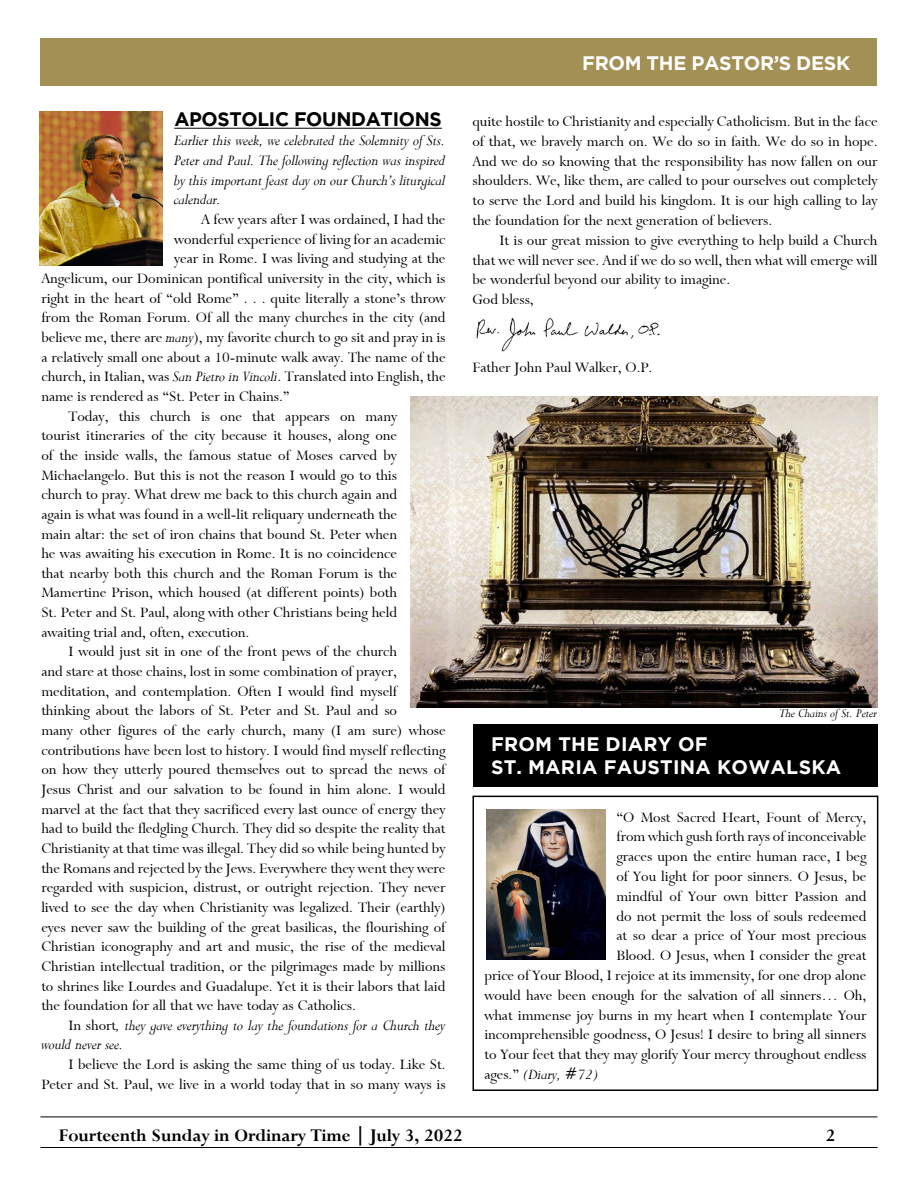
<style>
.page{position:relative;width:918px;height:1188px;background:#fff}
.page>*{position:absolute;margin:0;border:0;box-sizing:border-box;transform-origin:0 0}
.t1{font:19.5px "Bronte Bold SWFTE";color:#000}
.t2{font:700 19.5px/23.4px "Gotham";letter-spacing:.015em;color:#fff}
.t3{font:700 19.5px "Gotham";letter-spacing:-.015em;color:#000}
.t4{font:700 19.5px "Gotham";letter-spacing:-.015em;color:#fff}
.t5{font:16.5px/19.8px "Bronte Regular SWFTE";color:#000;text-align:right}
.t6{font:16.5px/19.6px "Bronte Italic SWFTE";color:#000;text-align:justify}
.t7{font:13.5px "Bronte Italic SWFTE";color:#000}
.s1{font-family:"Bronte Italic SWFTE"}
.s2{font-family:"Bronte Regular SWFTE"}
</style>
<div class="page">
<hr style="left:40px;top:1147px;width:838px;height:1px;background:#000">
<hr style="left:40px;top:1117px;width:838px;height:1px;background:#000">
<div style="left:40px;top:39px;width:838px;height:47px;background:#a39054"></div>
<img style="left:486px;top:809px;width:120px;height:150px">
<div style="left:473px;top:724px;width:405px;height:63px;background:#000"></div>
<div style="left:472px;top:796px;width:406px;height:295px;border:2px solid #000"></div>
<img style="left:40px;top:112px;width:122px;height:153px">
<hr style="left:174px;top:128px;width:268px;height:1px;background:#000">
<img style="left:476px;top:317px;width:184px;height:35px">
<img style="left:411px;top:396px;width:467px;height:312px">
<p class="t3" style="left:174px;top:108px;width:269px">APOSTOLIC FOUNDATIONS</p>
<p class="t6" style="left:174px;top:131px;width:273px">Earlier this week, we celebrated the Solemnity of Sts.<br>Peter and Paul. The following reflection was inspired by this important feast day on our Church’s liturgical calendar.</p>
<p class="t5" style="left:201px;top:210px;width:246px">A few years after I was ordained, I had the</p>
<p class="t5" style="left:174px;top:229px;width:273px">wonderful experience of living for an academic</p>
<p class="t5" style="left:174px;top:249px;width:273px">year in Rome. I was living and studying at the</p>
<p class="t5" style="left:41px;top:269px;width:406px">Angelicum, our Dominican pontifical university in the city, which is</p>
<p class="t5" style="left:41px;top:288px;width:406px">right in the heart of “old Rome” . . . quite literally a stone’s throw</p>
<p class="t5" style="left:41px;top:308px;width:406px">from the Roman Forum. Of all the many churches in the city (and</p>
<p class="t5" style="left:41px;top:327px;width:406px">believe me, there are <span class="s1">many</span>), my favorite church to go sit and pray in is</p>
<p class="t5" style="left:41px;top:347px;width:406px">a relatively small one about a 10-minute walk away. The name of the</p>
<p class="t5" style="left:41px;top:367px;width:406px">church, in Italian, was <span class="s1">San Pietro in Vincoli</span>. Translated into English, the</p>
<p class="t5" style="left:41px;top:386px;width:250px">name is rendered as “St. Peter in Chains.”</p>
<p class="t5" style="left:68px;top:406px;width:330px">Today, this church is one that appears on many</p>
<p class="t5" style="left:41px;top:426px;width:357px">tourist itineraries of the city because it houses, along one</p>
<p class="t5" style="left:41px;top:445px;width:357px">of the inside walls, the famous statue of Moses carved by</p>
<p class="t5" style="left:41px;top:465px;width:357px">Michaelangelo. But this is not the reason I would go to this</p>
<p class="t5" style="left:41px;top:485px;width:357px">church to pray. What drew me back to this church again and</p>
<p class="t5" style="left:41px;top:504px;width:357px">again is what was found in a well-lit reliquary underneath the</p>
<p class="t5" style="left:41px;top:524px;width:357px">main altar: the set of iron chains that bound St. Peter when</p>
<p class="t5" style="left:41px;top:544px;width:357px">he was awaiting his execution in Rome. It is no coincidence</p>
<p class="t5" style="left:41px;top:563px;width:357px">that nearby both this church and the Roman Forum is the</p>
<p class="t5" style="left:41px;top:583px;width:357px">Mamertine Prison, which housed (at different points) both</p>
<p class="t5" style="left:41px;top:603px;width:357px">St. Peter and St. Paul, along with other Christians being held</p>
<p class="t5" style="left:41px;top:622px;width:209px">awaiting trial and, often, execution.</p>
<p class="t5" style="left:68px;top:642px;width:330px">I would just sit in one of the front pews of the church</p>
<p class="t5" style="left:41px;top:662px;width:357px">and stare at those chains, lost in some combination of prayer,</p>
<p class="t5" style="left:41px;top:681px;width:357px">meditation, and contemplation. Often I would find myself</p>
<p class="t5" style="left:41px;top:701px;width:357px">thinking about the labors of St. Peter and St. Paul and so</p>
<p class="t5" style="left:41px;top:721px;width:406px">many other figures of the early church, many (I am sure) whose</p>
<p class="t5" style="left:41px;top:740px;width:406px">contributions have been lost to history. I would find myself reflecting</p>
<p class="t5" style="left:41px;top:760px;width:406px">on how they utterly poured themselves out to spread the news of</p>
<p class="t5" style="left:41px;top:779px;width:406px">Jesus Christ and our salvation to be found in him alone. I would</p>
<p class="t5" style="left:41px;top:799px;width:406px">marvel at the fact that they sacrificed every last ounce of energy they</p>
<p class="t5" style="left:41px;top:819px;width:406px">had to build the fledgling Church. They did so despite the reality that</p>
<p class="t5" style="left:41px;top:838px;width:406px">Christianity at that time was illegal. They did so while being hunted by</p>
<p class="t5" style="left:41px;top:858px;width:406px">the Romans and rejected by the Jews. Everywhere they went they were</p>
<p class="t5" style="left:41px;top:878px;width:406px">regarded with suspicion, distrust, or outright rejection. They never</p>
<p class="t5" style="left:41px;top:897px;width:406px">lived to see the day when Christianity was legalized. Their (earthly)</p>
<p class="t5" style="left:41px;top:917px;width:406px">eyes never saw the building of the great basilicas, the flourishing of</p>
<p class="t5" style="left:41px;top:937px;width:406px">Christian iconography and art and music, the rise of the medieval</p>
<p class="t5" style="left:41px;top:956px;width:406px">Christian intellectual tradition, or the pilgrimages made by millions</p>
<p class="t5" style="left:41px;top:976px;width:406px">to shrines like Lourdes and Guadalupe. Yet it is their labors that laid</p>
<p class="t5" style="left:41px;top:996px;width:316px">the foundation for all that we have today as Catholics.</p>
<p class="t6" style="left:41px;top:1015px;width:406px;text-indent:27px"><span class="s2">In short</span>, they gave everything to lay the foundations for a Church they would never see.</p>
<p class="t5" style="left:41px;top:1055px;width:406px">I believe the Lord is asking the same thing of us today. Like St.<br>Peter and St. Paul, we live in a world today that in so many ways is</p>
<p class="t4" style="left:582px;top:51px;width:270px">FROM THE PASTOR’S DESK</p>
<p class="t5" style="left:472px;top:111px;width:407px;text-align:justify">quite hostile to Christianity and especially Catholicism. But in the face of that, we bravely march on. We do so in faith. We do so in hope.<br>And we do so knowing that the responsibility has now fallen on our shoulders. We, like them, are called to pour ourselves out completely to serve the Lord and build his kingdom. It is our high calling to lay the foundation for the next generation of believers.</p>
<p class="t5" style="left:472px;top:230px;width:407px;text-align:left;text-indent:27px">It is our great mission to give everything to help build a Church that we will never see. And if we do so well, then what will emerge will be wonderful beyond our ability to imagine.<br>God bless,</p>
<p class="t5" style="left:472px;top:357px;width:181px">Father John Paul Walker, O.P.</p>
<p class="t7" style="left:779px;top:706px;width:99px">The Chains of St. Peter</p>
<p class="t2" style="left:491px;top:731px;width:352px">FROM THE DIARY OF<br>ST. MARIA FAUSTINA KOWALSKA</p>
<p class="t5" style="left:484px;top:807px;width:383px">“O Most Sacred Heart, Fount of Mercy,<br>from which gush forth rays of inconceivable<br>graces upon the entire human race, I beg<br>of You light for poor sinners. O Jesus, be<br>mindful of Your own bitter Passion and<br>do not permit the loss of souls redeemed<br>at so dear a price of Your most precious<br>Blood. O Jesus, when I consider the great<br>price of Your Blood, I rejoice at its immensity, for one drop alone would have been enough for the salvation of all sinners… Oh, what immense joy burns in my heart when I contemplate Your incomprehensible goodness, O Jesus! I desire to bring all sinners to Your feet that they may glorify Your mercy throughout endless</p>
<p class="t6" style="left:484px;top:1065px;width:116px"><span class="s2">ages.”</span> (Diary, #72)</p>
<p class="t1" style="left:58px;top:1123px;width:406px">Fourteenth Sunday in Ordinary Time | July 3, 2022</p>
<p class="t1" style="left:826px;top:1123px;width:11px">2</p>
</div>
